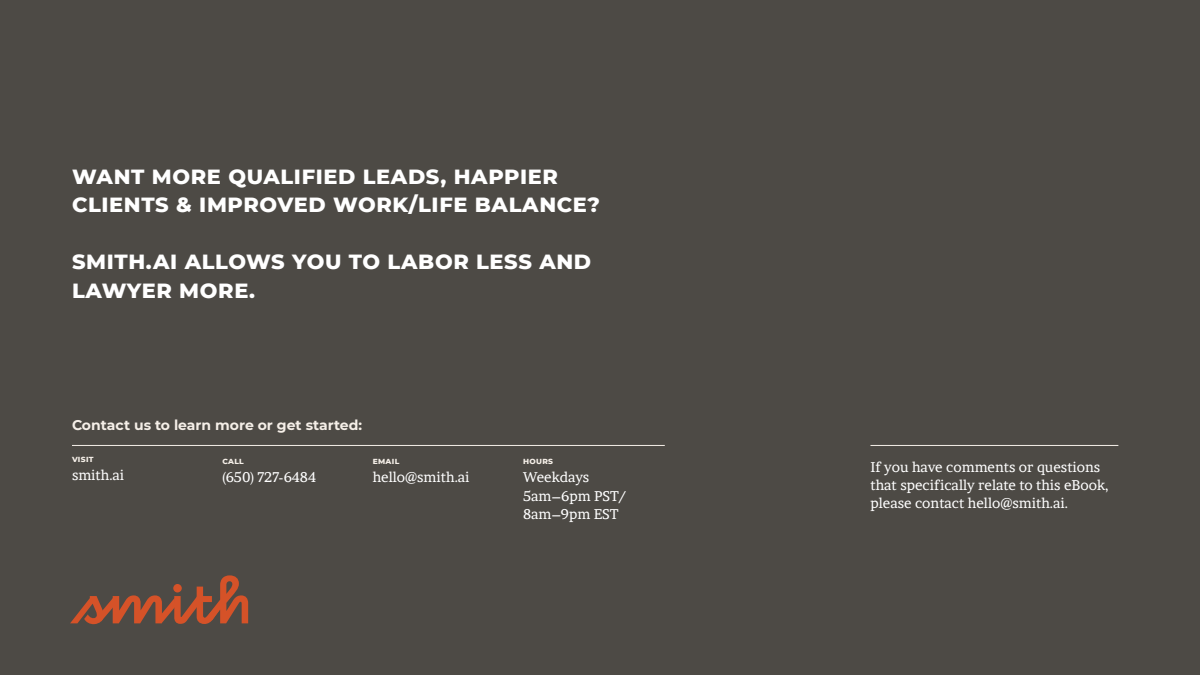
<style>
.page{position:relative;width:1200px;height:675px;background:#4d4a45}
.page>*{position:absolute;margin:0;border:0;box-sizing:border-box;transform-origin:0 0}
.t1{font:800 20.9px/28.6px "Montserrat";letter-spacing:.03em;color:#fff}
.t2{font:14px/18.5px "Brawler";color:#fff}
.t3{font:700 14px "Montserrat";color:#f5efe8}
.t4{font:800 7.5px "Montserrat";letter-spacing:.045em;color:#f5efe8}
</style>
<div class="page">
<hr style="left:870px;top:445px;width:248px;height:1px;background:#f5efe8">
<hr style="left:72px;top:445px;width:593px;height:1px;background:#f5efe8">
<svg style="left:70px;top:575px;width:178px;height:49px"></svg>
<h1 class="t1" style="left:72px;top:161px;width:530px">WANT MORE QUALIFIED LEADS, HAPPIER<br>CLIENTS &amp; IMPROVED WORK/LIFE BALANCE?</h1>
<h1 class="t1" style="left:72px;top:247px;width:521px">SMITH.AI ALLOWS YOU TO LABOR LESS AND<br>LAWYER MORE.</h1>
<p class="t3" style="left:72px;top:414px;width:292px">Contact us to learn more or get started:</p>
<p class="t4" style="left:72px;top:454px;width:23px">VISIT</p>
<p class="t2" style="left:72px;top:466px;width:54px">smith.ai</p>
<p class="t4" style="left:222px;top:456px;width:23px">CALL</p>
<p class="t2" style="left:222px;top:468px;width:95px">(650) 727-6484</p>
<p class="t4" style="left:373px;top:456px;width:28px">EMAIL</p>
<p class="t2" style="left:373px;top:468px;width:98px">hello@smith.ai</p>
<p class="t4" style="left:523px;top:456px;width:32px">HOURS</p>
<p class="t2" style="left:523px;top:468px;width:105px">Weekdays<br>5am–6pm PST/<br>8am–9pm EST</p>
<p class="t2" style="left:870px;top:457px;width:239px">If you have comments or questions that specifically relate to this eBook, please contact hello@smith.ai.</p>
</div>
